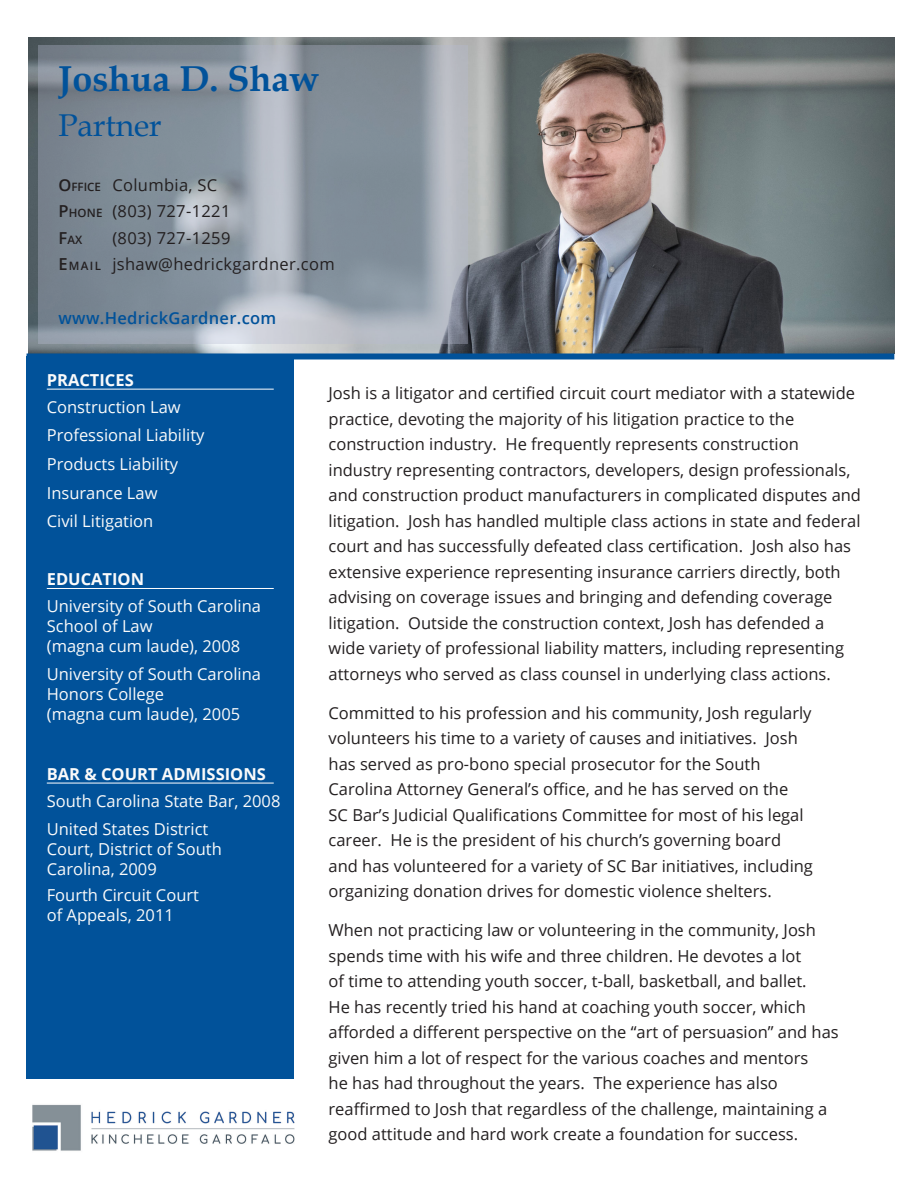
<style>
.page{position:relative;width:918px;height:1188px;background:#fff}
.page>*{position:absolute;margin:0;border:0;box-sizing:border-box;transform-origin:0 0}
.t1{font:700 36px "Book Antiqua";color:#01529a}
.t2{font:31.5px "Book Antiqua";color:#01529a}
.Main_Body{font:16.5px/25.5px "Open Sans";color:#231f20}
.Sidebar_body{font:16.5px/19.8px "Open Sans";color:#fafafa}
.Main_Body-2{font:16.5px "Open Sans";letter-spacing:.02em;color:#231f20}
.Sidebar_Header{font:700 16.5px "Open Sans";color:#fafafa}
.t3{font:600 16.5px "Open Sans";letter-spacing:.02em;color:#01529a}
.t4{font:600 11.55px "Open Sans";color:#231f20}
.s1{font-weight:600}
.s2{font-weight:600;font-size:11.55px}
.s3{font-size:16.5px}
</style>
<div class="page">
<img style="left:33px;top:1104px;width:262px;height:47px">
<img style="left:28px;top:38px;width:866px;height:315px">
<div style="left:27px;top:356px;width:267px;height:723px;background:#01529a"></div>
<hr style="left:47px;top:389px;width:227px;height:1px;background:#fff">
<hr style="left:47px;top:588px;width:227px;height:1px;background:#fff">
<hr style="left:47px;top:783px;width:227px;height:1px;background:#fff">
<div style="left:27px;top:353px;width:867px;height:6px;background:#01529a"></div>
<svg style="left:38px;top:45px;width:430px;height:298px;background:#8f99a3"></svg>
<p class="t1" style="left:58px;top:55px;width:262px">Joshua D. Shaw</p>
<p class="t2" style="left:58px;top:103px;width:105px">Partner</p>
<p class="Main_Body-2" style="left:58px;top:174px;width:160px"><span class="s1">O</span><span class="s2">FFICE</span> Columbia, SC</p>
<p class="Main_Body-2" style="left:58px;top:200px;width:174px"><span class="s1">P</span><span class="s2">HONE</span> (803) 727-1221</p>
<p class="t4" style="left:58px;top:232px;width:25px"><span class="s3">F</span>AX</p>
<p class="Main_Body-2" style="left:112px;top:227px;width:120px">(803) 727-1259</p>
<p class="Main_Body-2" style="left:58px;top:253px;width:278px"><span class="s1">E</span> <span class="s2">MAIL</span> jshaw@hedrickgardner.com</p>
<p class="t3" style="left:58px;top:306px;width:219px">www.HedrickGardner.com</p>
<p class="Sidebar_Header" style="left:47px;top:368px;width:89px">PRACTICES</p>
<p class="Sidebar_body" style="left:47px;top:396px;width:135px">Construction Law</p>
<p class="Sidebar_body" style="left:47px;top:425px;width:159px">Professional Liability</p>
<p class="Sidebar_body" style="left:47px;top:454px;width:133px">Products Liability</p>
<p class="Sidebar_body" style="left:47px;top:482px;width:112px">Insurance Law</p>
<p class="Sidebar_body" style="left:47px;top:511px;width:108px">Civil Litigation</p>
<p class="Sidebar_Header" style="left:47px;top:568px;width:99px">EDUCATION</p>
<p class="Sidebar_body" style="left:47px;top:596px;width:216px">University of South Carolina<br>School of Law<br>(magna cum laude), 2008</p>
<p class="Sidebar_body" style="left:47px;top:664px;width:216px">University of South Carolina<br>Honors College<br>(magna cum laude), 2005</p>
<p class="Sidebar_Header" style="left:47px;top:762px;width:221px">BAR &amp; COURT ADMISSIONS</p>
<p class="Sidebar_body" style="left:47px;top:790px;width:235px">South Carolina State Bar, 2008</p>
<p class="Sidebar_body" style="left:47px;top:819px;width:177px">United States District<br>Court, District of South<br>Carolina, 2009</p>
<p class="Sidebar_body" style="left:47px;top:885px;width:154px">Fourth Circuit Court of Appeals, 2011</p>
<p class="Main_Body" style="left:329px;top:380px;width:534px">Josh is a litigator and certified circuit court mediator with a statewide practice, devoting the majority of his litigation practice to the construction industry. He frequently represents construction industry representing contractors, developers, design professionals, and construction product manufacturers in complicated disputes and litigation. Josh has handled multiple class actions in state and federal court and has successfully defeated class certification. Josh also has extensive experience representing insurance carriers directly, both advising on coverage issues and bringing and defending coverage litigation. Outside the construction context, Josh has defended a wide variety of professional liability matters, including representing attorneys who served as class counsel in underlying class actions.</p>
<p class="Main_Body" style="left:329px;top:699px;width:486px">Committed to his profession and his community, Josh regularly volunteers his time to a variety of causes and initiatives. Josh has served as pro-bono special prosecutor for the South Carolina Attorney General’s office, and he has served on the<br>SC Bar’s Judicial Qualifications Committee for most of his legal career. He is the president of his church’s governing board and has volunteered for a variety of SC Bar initiatives, including organizing donation drives for domestic violence shelters.</p>
<p class="Main_Body" style="left:329px;top:917px;width:512px">When not practicing law or volunteering in the community, Josh spends time with his wife and three children. He devotes a lot<br>of time to attending youth soccer, t-ball, basketball, and ballet.<br>He has recently tried his hand at coaching youth soccer, which afforded a different perspective on the “art of persuasion” and has given him a lot of respect for the various coaches and mentors<br>he has had throughout the years. The experience has also reaffirmed to Josh that regardless of the challenge, maintaining a good attitude and hard work create a foundation for success.</p>
</div>
